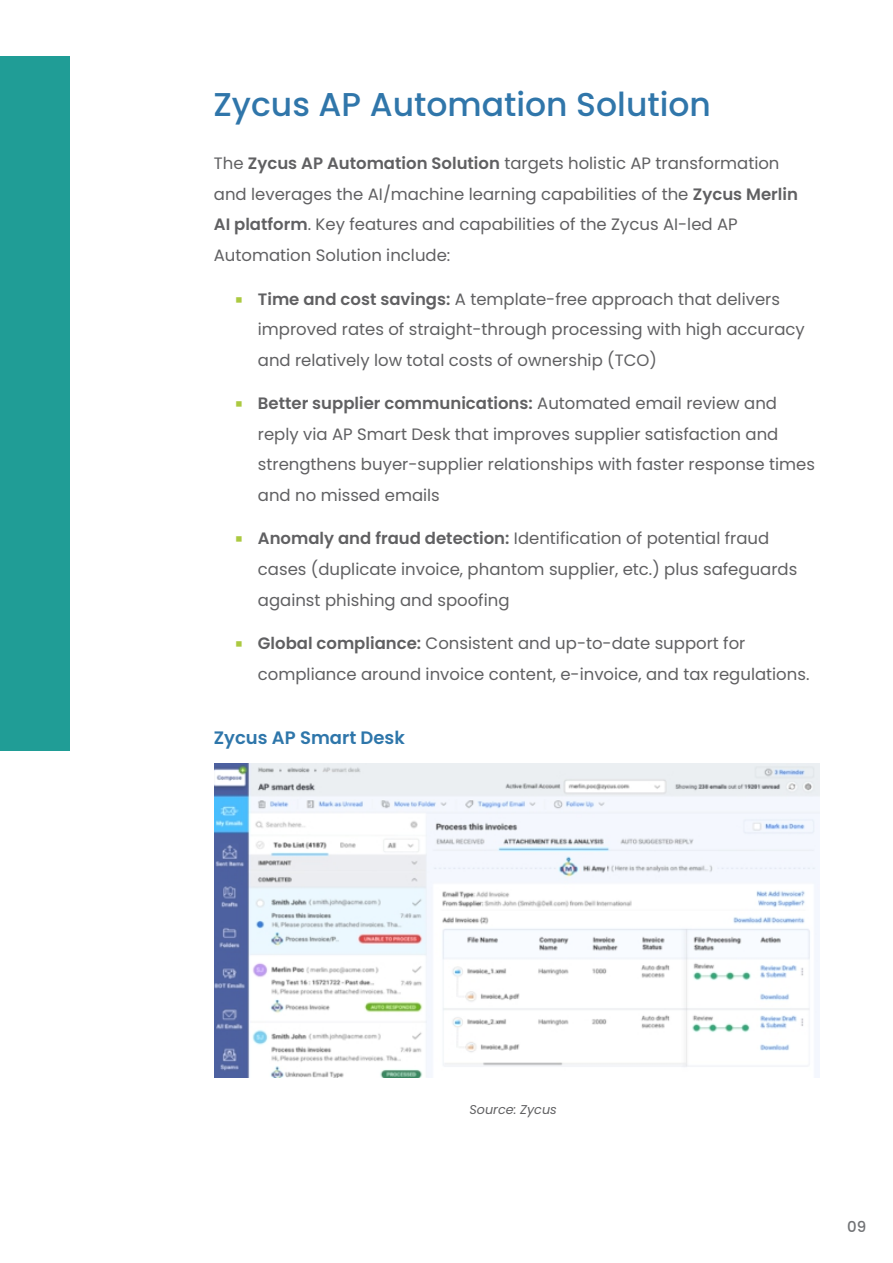
<style>
.page{position:relative;width:893px;height:1263px;background:#fff}
.page>*{position:absolute;margin:0;border:0;box-sizing:border-box;transform-origin:0 0}
.t1{font:500 33px "Poppins";color:#3076aa}
.t2{font:600 18px "Poppins";color:#2e76aa}
.t3{font:16.5px/30.6px "Poppins";color:#606062}
.t4{font:500 15px "Poppins";color:#727376}
.t5{font:italic 12.75px "Poppins";color:#606062}
.s1{font-weight:600}
.s2{color:#abc940}
</style>
<div class="page">
<div style="left:0;top:57px;width:69px;height:694px;background:#209d96"></div>
<img style="left:214px;top:763px;width:605px;height:314px">
<h1 class="t1" style="left:214px;top:82px;width:499px">Zycus AP Automation Solution</h1>
<p class="t3" style="left:214px;top:148px;width:586px">The <span class="s1">Zycus AP Automation Solution</span> targets holistic AP transformation and leverages the AI/machine learning capabilities of the <span class="s1">Zycus Merlin AI platform</span>. Key features and capabilities of the Zycus AI-led AP Automation Solution include:</p>
<p class="t3" style="left:258px;top:283px;width:548px;text-indent:-23px"><span class="s2">○</span> <span class="s1">Time and cost savings:</span> A template-free approach that delivers improved rates of straight-through processing with high accuracy and relatively low total costs of ownership (TCO)</p>
<p class="t3" style="left:258px;top:388px;width:559px;text-indent:-23px"><span class="s2">○</span> <span class="s1">Better supplier communications:</span> Automated email review and reply via AP Smart Desk that improves supplier satisfaction and strengthens buyer-supplier relationships with faster response times and no missed emails</p>
<p class="t3" style="left:258px;top:523px;width:541px;text-indent:-23px"><span class="s2">○</span> <span class="s1">Anomaly and fraud detection:</span> Identification of potential fraud cases (duplicate invoice, phantom supplier, etc.) plus safeguards against phishing and spoofing</p>
<p class="t3" style="left:258px;top:628px;width:553px;text-indent:-23px"><span class="s2">○</span> <span class="s1">Global compliance:</span> Consistent and up-to-date support for compliance around invoice content, e-invoice, and tax regulations.</p>
<p class="t2" style="left:214px;top:725px;width:193px">Zycus AP Smart Desk</p>
<p class="t5" style="left:470px;top:1101px;width:89px">Source: Zycus</p>
<p class="t4" style="left:847px;top:1216px;width:21px">09</p>
</div>
